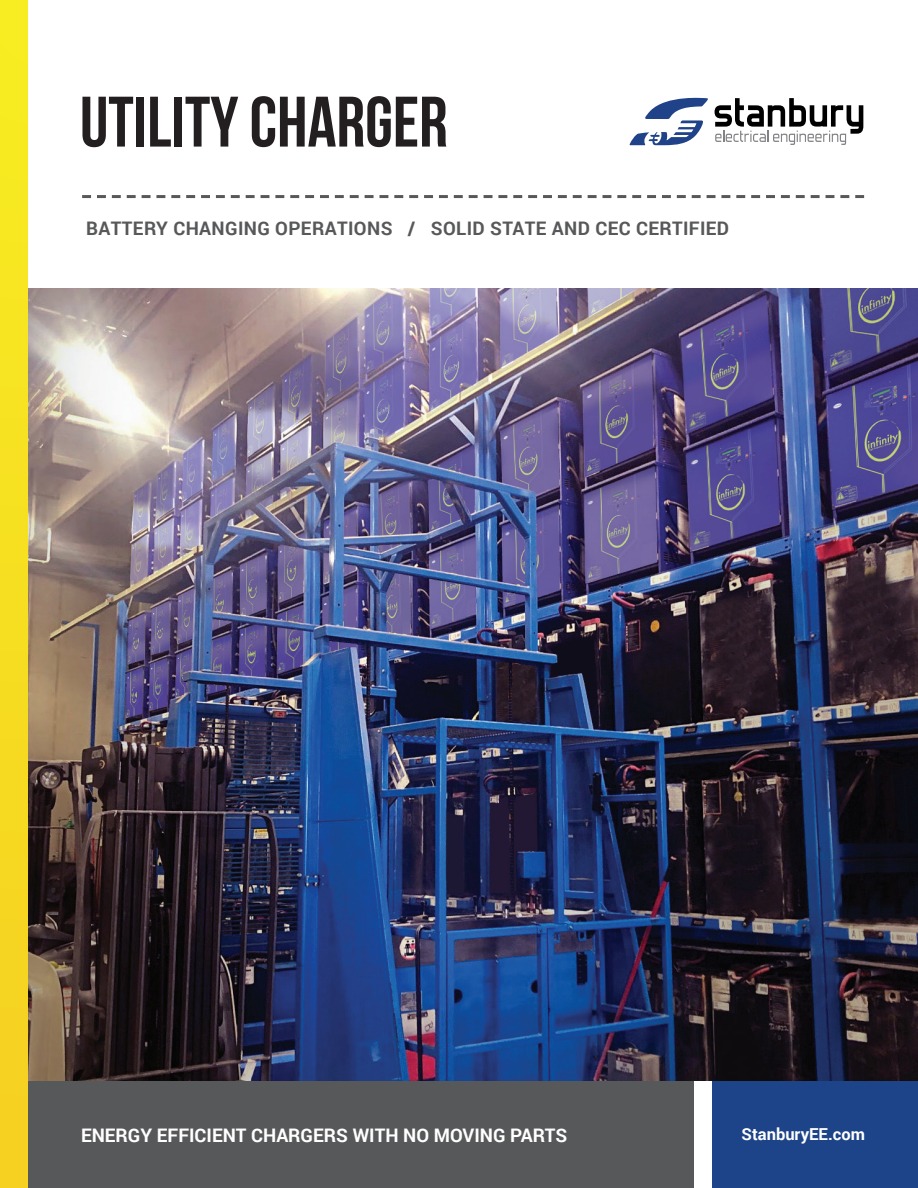
<style>
.page{position:relative;width:918px;height:1188px;background:#fff}
.page>*{position:absolute;margin:0;border:0;box-sizing:border-box;transform-origin:0 0}
.t1{font:700 71.25px "Bebas Neue";color:#231f20}
.t2{font:700 18.6px "Roboto";letter-spacing:.02em;color:#57585a}
.t3{font:700 18.6px "Roboto";color:#fff}
.t4{font:700 16.5px "Roboto";color:#fff}
</style>
<div class="page">
<div style="left:713px;top:1081px;width:205px;height:107px;background:#1d4388"></div>
<div style="left:0;top:1081px;width:694px;height:107px;background:#57585a"></div>
<img style="left:27px;top:289px;width:891px;height:792px">
<svg style="left:715px;top:98px;width:148px;height:47px"></svg>
<svg style="left:629px;top:97px;width:79px;height:48px"></svg>
<svg style="left:82px;top:195px;width:782px;height:3px"></svg>
<div style="left:0;top:0;width:27px;height:1188px;background:linear-gradient(to bottom,#f7ee21,#f6cf22)"></div>
<p class="t1" style="left:80px;top:83px;width:369px">UTILITY CHARGER</p>
<p class="t2" style="left:86px;top:215px;width:645px">BATTERY CHANGING OPERATIONS / SOLID STATE AND CEC CERTIFIED</p>
<p class="t3" style="left:81px;top:1122px;width:488px">ENERGY EFFICIENT CHARGERS WITH NO MOVING PARTS</p>
<p class="t4" style="left:742px;top:1123px;width:125px">StanburyEE.com</p>
</div>
